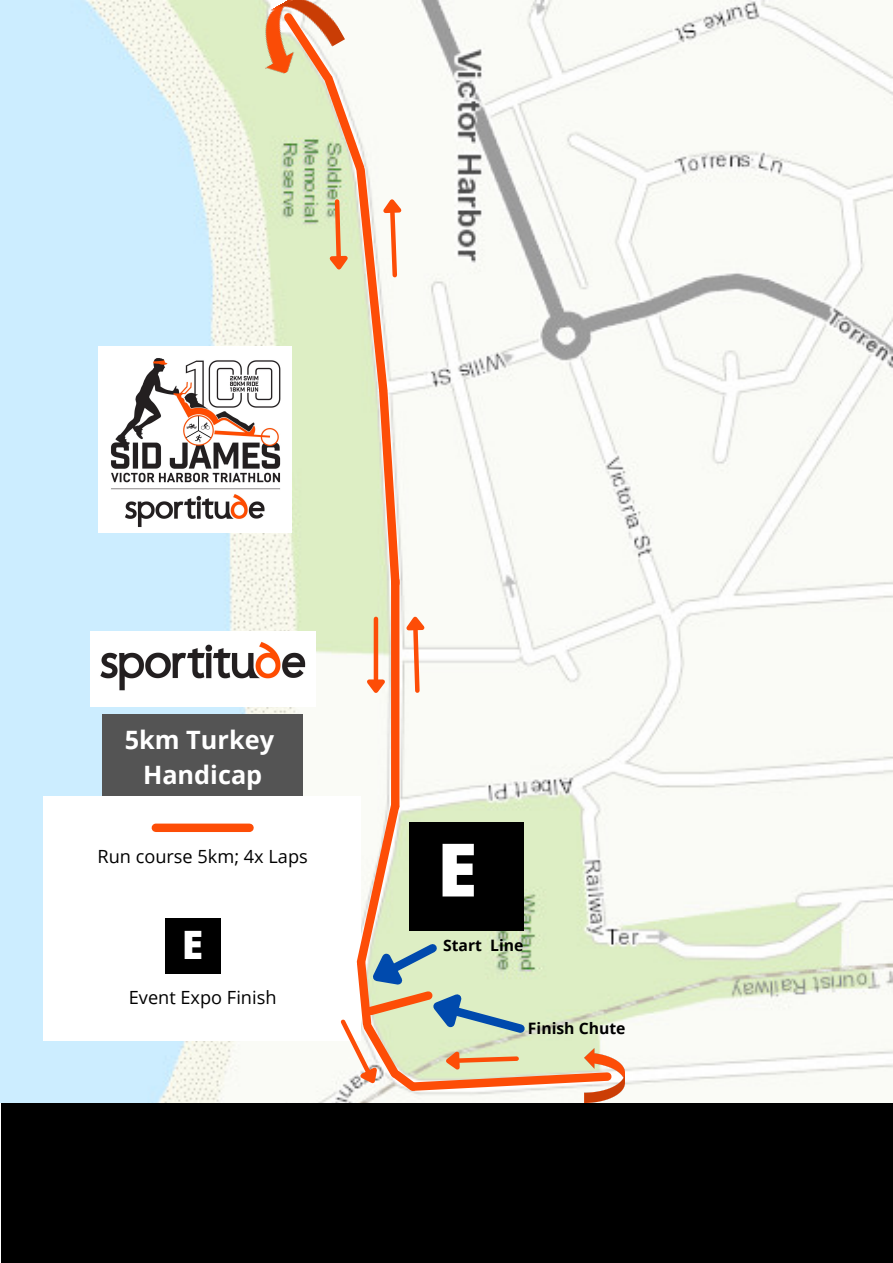
<style>
.page{position:relative;width:893px;height:1263px;background:#fff}
.page>*{position:absolute;margin:0;border:0;box-sizing:border-box;transform-origin:0 0}
.t1{font:800 73.72px "Open Sans";color:#fff}
.t2{font:800 39.15px "Open Sans";color:#fff}
.t3{font:700 25.28px "Open Sans";color:#fff}
.t4{font:18.15px "Open Sans";color:#000}
.t5{font:700 15.75px "Open Sans";color:#000}
</style>
<div class="page">
<div style="left:1px;top:1075px;width:892px;height:188px;background:#000"></div>
<img style="left:0;top:0;width:893px;height:1102px">
<div style="left:44px;top:796px;width:317px;height:245px;background:#fff"></div>
<div style="left:102px;top:714px;width:201px;height:82px;background:#545454"></div>
<div style="left:156px;top:823px;width:93px;height:9px;background:#fd4d07"></div>
<div style="left:165px;top:918px;width:55px;height:56px;background:#000"></div>
<img style="left:584px;top:1048px;width:41px;height:55px">
<img style="left:241px;top:0;width:104px;height:81px">
<svg style="left:402px;top:611px;width:29px;height:84px"></svg>
<hr style="left:374px;top:619px;width:4px;height:60px;background:#fd4d07">
<svg style="left:360px;top:675px;width:29px;height:23px"></svg>
<svg style="left:277px;top:6px;width:131px;height:586px"></svg>
<div style="left:391px;top:581px;width:8px;height:225px;background:#fd4d07"></div>
<svg style="left:337px;top:796px;width:279px;height:302px"></svg>
<img style="left:99px;top:347px;width:193px;height:185px">
<img style="left:90px;top:631px;width:225px;height:76px">
<p class="t3" style="left:125px;top:722px;width:151px">5km Turkey</p>
<p class="t3" style="left:143px;top:757px;width:121px">Handicap</p>
<p class="t4" style="left:97px;top:843px;width:212px">Run course 5km; 4x Laps</p>
<p class="t1" style="left:437px;top:818px;width:42px">E</p>
<p class="t2" style="left:182px;top:917px;width:23px">E</p>
<p class="t4" style="left:129px;top:984px;width:149px">Event Expo Finish</p>
<p class="t5" style="left:443px;top:935px;width:82px">Start Line</p>
<p class="t5" style="left:528px;top:1017px;width:99px">Finish Chute</p>
</div>
